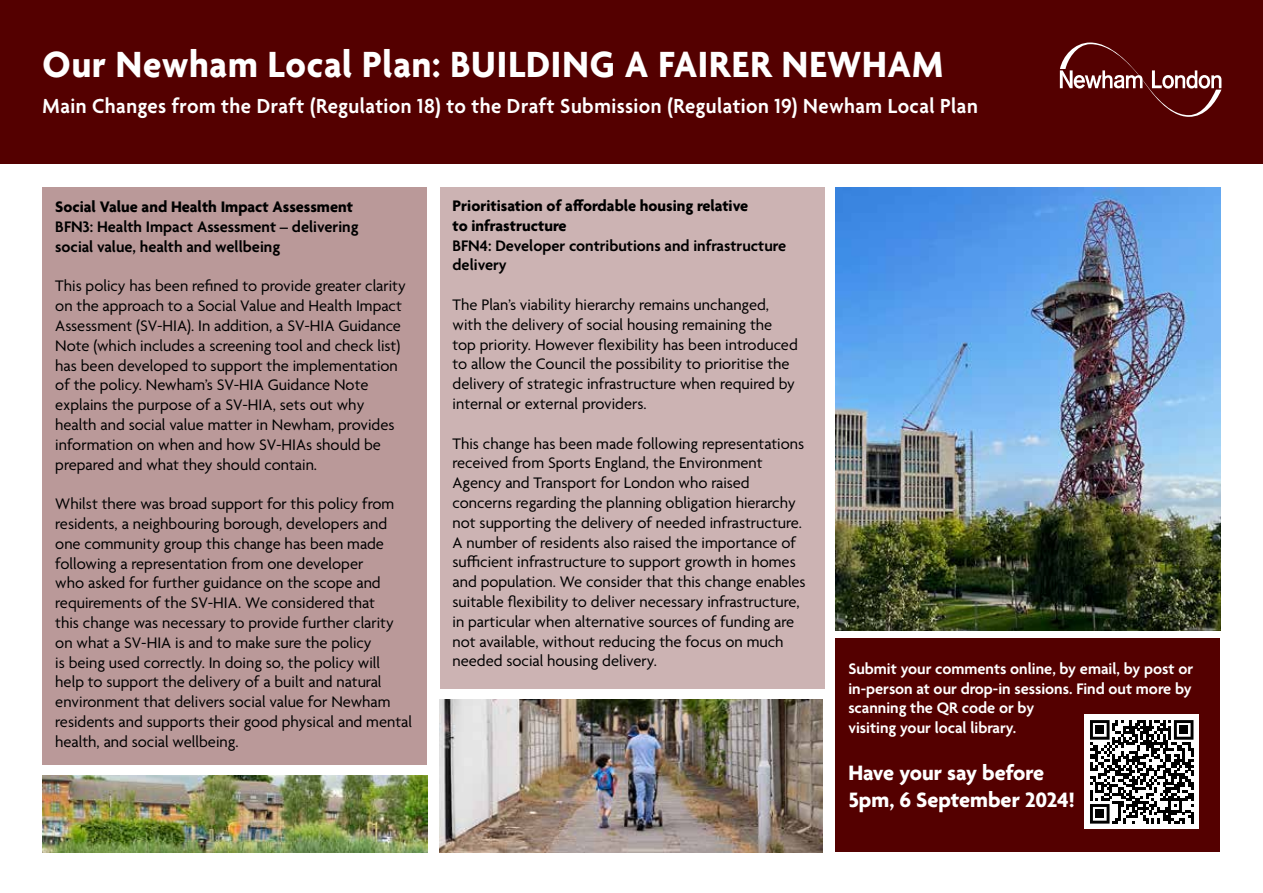
<style>
.page{position:relative;width:1263px;height:893px;background:#fff}
.page>*{position:absolute;margin:0;border:0;box-sizing:border-box;transform-origin:0 0}
.t1{font:700 39.3px "Agenda";letter-spacing:.02em;color:#fff;scale:.95 1}
.t2{font:700 22.5px/27px "Agenda";color:#fff}
.t3{font:600 22.05px "Agenda";letter-spacing:.02em;color:#fff;scale:.95 1}
.t4{font:16.5px/19.8px "Agenda";color:#000}
.t5{font:600 16.5px/19.8px "Agenda";color:#fff}
.t6{font:600 16.5px/19.8px "Agenda";color:#000}
.t7{font:700 16.5px/19.8px "Agenda";color:#000}
</style>
<div class="page">
<div style="left:0;top:0;width:1263px;height:164px;background:#540000"></div>
<svg style="left:1060px;top:43px;width:161px;height:74px"></svg>
<div style="left:43px;top:187px;width:384px;height:578px;background:#ba9999"></div>
<div style="left:440px;top:187px;width:384px;height:502px;background:#ccb3b3"></div>
<div style="left:836px;top:639px;width:384px;height:213px;background:#540000"></div>
<div style="left:1084px;top:714px;width:115px;height:115px;background:#fff"></div>
<svg style="left:1090px;top:720px;width:103px;height:104px"></svg>
<div style="left:1095px;top:726px;width:9px;height:8px;background:#000"></div>
<div style="left:1179px;top:726px;width:9px;height:8px;background:#000"></div>
<div style="left:1095px;top:810px;width:9px;height:8px;background:#000"></div>
<img style="left:836px;top:187px;width:384px;height:443px">
<img style="left:43px;top:775px;width:384px;height:77px">
<img style="left:440px;top:699px;width:383px;height:153px">
<h1 class="t1" style="left:43px;top:44px;width:950px">Our Newham Local Plan: BUILDING A FAIRER NEWHAM</h1>
<h3 class="t3" style="left:43px;top:94px;width:986px">Main Changes from the Draft (Regulation 18) to the Draft Submission (Regulation 19) Newham Local Plan</h3>
<p class="t7" style="left:55px;top:198px;width:299px">Social Value and Health Impact Assessment</p>
<p class="t6" style="left:55px;top:218px;width:305px">BFN3: Health Impact Assessment – delivering social value, health and wellbeing</p>
<p class="t4" style="left:55px;top:277px;width:352px">This policy has been refined to provide greater clarity on the approach to a Social Value and Health Impact Assessment (SV-HIA). In addition, a SV-HIA Guidance Note (which includes a screening tool and check list) has been developed to support the implementation of the policy. Newham’s SV-HIA Guidance Note explains the purpose of a SV-HIA, sets out why health and social value matter in Newham, provides information on when and how SV-HIAs should be prepared and what they should contain.</p>
<p class="t4" style="left:55px;top:495px;width:358px">Whilst there was broad support for this policy from residents, a neighbouring borough, developers and one community group this change has been made following a representation from one developer<br>who asked for further guidance on the scope and requirements of the SV-HIA. We considered that<br>this change was necessary to provide further clarity on what a SV-HIA is and to make sure the policy<br>is being used correctly. In doing so, the policy will help to support the delivery of a built and natural environment that delivers social value for Newham residents and supports their good physical and mental health, and social wellbeing.</p>
<p class="t7" style="left:452px;top:197px;width:297px">Prioritisation of affordable housing relative to infrastructure</p>
<p class="t6" style="left:452px;top:236px;width:335px">BFN4: Developer contributions and infrastructure delivery</p>
<p class="t4" style="left:452px;top:296px;width:347px">The Plan’s viability hierarchy remains unchanged, with the delivery of social housing remaining the top priority. However flexibility has been introduced to allow the Council the possibility to prioritise the delivery of strategic infrastructure when required by internal or external providers.</p>
<p class="t4" style="left:452px;top:434px;width:355px">This change has been made following representations received from Sports England, the Environment Agency and Transport for London who raised concerns regarding the planning obligation hierarchy not supporting the delivery of needed infrastructure.<br>A number of residents also raised the importance of sufficient infrastructure to support growth in homes and population. We consider that this change enables suitable flexibility to deliver necessary infrastructure, in particular when alternative sources of funding are not available, without reducing the focus on much needed social housing delivery.</p>
<p class="t5" style="left:848px;top:660px;width:346px">Submit your comments online, by email, by post or in-person at our drop-in sessions. Find out more by scanning the QR code or by<br>visiting your local library.</p>
<h2 class="t2" style="left:848px;top:761px;width:228px">Have your say before<br>5pm, 6 September 2024!</h2>
</div>
